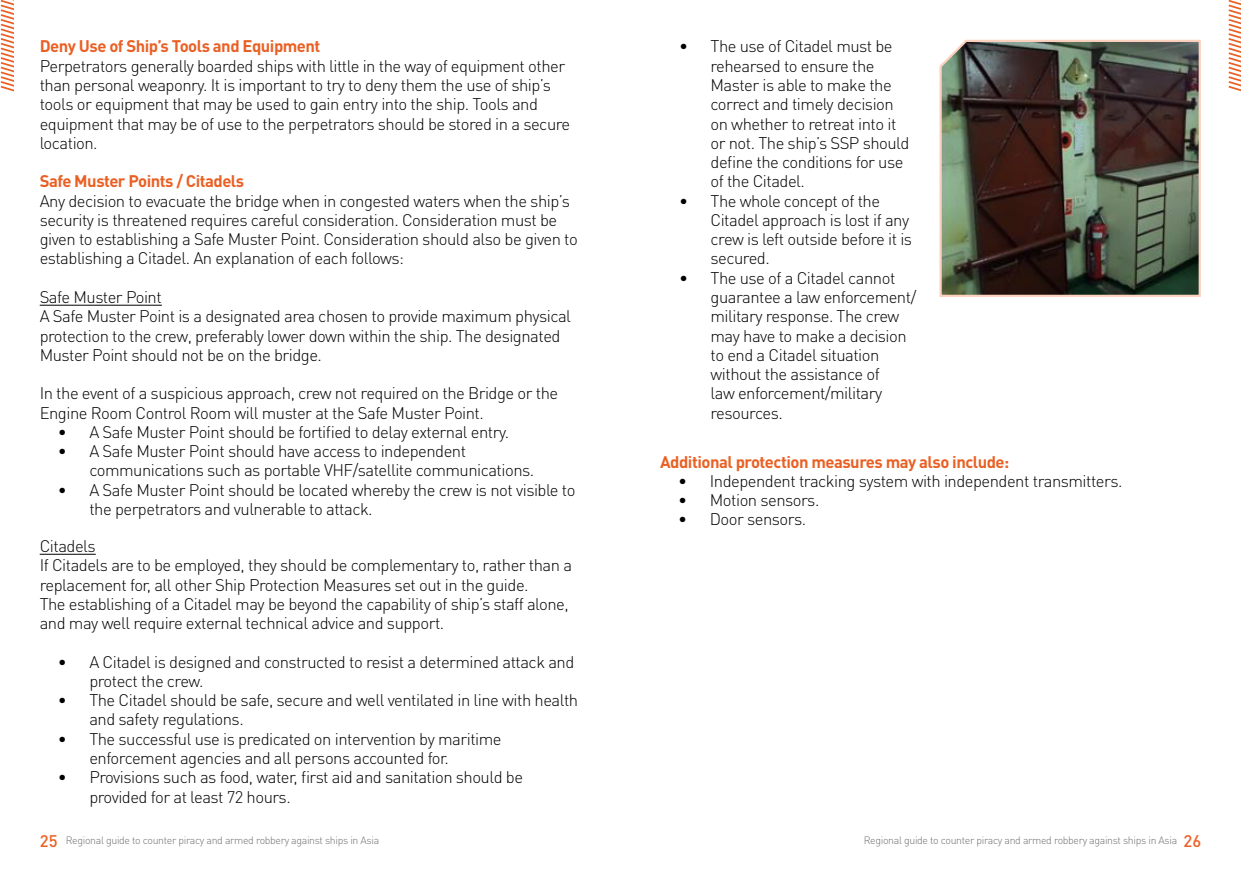
<style>
.page{position:relative;width:1241px;height:874px;background:#fff}
.page>*{position:absolute;margin:0;border:0;box-sizing:border-box;transform-origin:0 0}
.t1{font:300 16.62px/19.2px "DIN Pro";letter-spacing:-.03em;color:#000}
.t2{font:700 16.62px "DIN Pro";letter-spacing:-.03em;color:#ea6024}
.t3{font:300 10.5px "DIN Pro";letter-spacing:-.03em;color:#6d6e71}
.s1{font-weight:500;font-size:16.62px;color:#ea6024}
</style>
<div class="page">
<svg style="left:1228px;top:0;width:12px;height:91px"></svg>
<svg style="left:0;top:0;width:13px;height:91px"></svg>
<hr style="left:40px;top:304px;width:122px;height:1px;background:#000">
<hr style="left:40px;top:553px;width:56px;height:1px;background:#000">
<img style="left:939px;top:39px;width:262px;height:258px">
<p class="t2" style="left:40px;top:35px;width:282px">Deny Use of Ship’s Tools and Equipment</p>
<p class="t1" style="left:40px;top:55px;width:532px">Perpetrators generally boarded ships with little in the way of equipment other than personal weaponry. It is important to try to deny them the use of ship’s tools or equipment that may be used to gain entry into the ship. Tools and equipment that may be of use to the perpetrators should be stored in a secure location.</p>
<p class="t2" style="left:40px;top:170px;width:206px">Safe Muster Points / Citadels</p>
<p class="t1" style="left:40px;top:190px;width:539px">Any decision to evacuate the bridge when in congested waters when the ship’s security is threatened requires careful consideration. Consideration must be given to establishing a Safe Muster Point. Consideration should also be given to establishing a Citadel. An explanation of each follows:</p>
<p class="t1" style="left:40px;top:286px;width:533px">Safe Muster Point<br>A Safe Muster Point is a designated area chosen to provide maximum physical protection to the crew, preferably lower down within the ship. The designated Muster Point should not be on the bridge.</p>
<p class="t1" style="left:40px;top:383px;width:520px">In the event of a suspicious approach, crew not required on the Bridge or the<br>Engine Room Control Room will muster at the Safe Muster Point.</p>
<p class="t1" style="left:58px;top:421px;width:453px">• A Safe Muster Point should be fortified to delay external entry.</p>
<p class="t1" style="left:89px;top:440px;width:446px;text-indent:-32px">• A Safe Muster Point should have access to independent communications such as portable VHF/satellite communications.</p>
<p class="t1" style="left:89px;top:479px;width:487px;text-indent:-32px">• A Safe Muster Point should be located whereby the crew is not visible to the perpetrators and vulnerable to attack.</p>
<p class="t1" style="left:40px;top:535px;width:534px">Citadels<br>If Citadels are to be employed, they should be complementary to, rather than a replacement for, all other Ship Protection Measures set out in the guide.<br>The establishing of a Citadel may be beyond the capability of ship’s staff alone, and may well require external technical advice and support.</p>
<p class="t1" style="left:89px;top:651px;width:486px;text-indent:-32px">• A Citadel is designed and constructed to resist a determined attack and protect the crew.</p>
<p class="t1" style="left:89px;top:689px;width:490px;text-indent:-32px">• The Citadel should be safe, secure and well ventilated in line with health and safety regulations.</p>
<p class="t1" style="left:89px;top:728px;width:414px;text-indent:-32px">• The successful use is predicated on intervention by maritime enforcement agencies and all persons accounted for.</p>
<p class="t1" style="left:89px;top:766px;width:435px;text-indent:-32px">• Provisions such as food, water, first aid and sanitation should be provided for at least 72 hours.</p>
<p class="t1" style="left:710px;top:36px;width:200px;text-indent:-32px">• The use of Citadel must be rehearsed to ensure the<br>Master is able to make the correct and timely decision on whether to retreat into it or not. The ship’s SSP should define the conditions for use of the Citadel.</p>
<p class="t1" style="left:710px;top:190px;width:203px;text-indent:-32px">• The whole concept of the<br>Citadel approach is lost if any crew is left outside before it is secured.</p>
<p class="t1" style="left:710px;top:267px;width:207px;text-indent:-32px">• The use of a Citadel cannot guarantee a law enforcement/ military response. The crew may have to make a decision to end a Citadel situation without the assistance of<br>law enforcement/military resources.</p>
<p class="t2" style="left:660px;top:450px;width:350px">Additional protection measures may also include:</p>
<p class="t1" style="left:678px;top:470px;width:445px">• Independent tracking system with independent transmitters.</p>
<p class="t1" style="left:678px;top:489px;width:143px">• Motion sensors.</p>
<p class="t1" style="left:678px;top:508px;width:129px">• Door sensors.</p>
<p class="t3" style="left:40px;top:832px;width:341px"><span class="s1">25</span> Regional guide to counter piracy and armed robbery against ships in Asia</p>
<p class="t3" style="left:863px;top:832px;width:339px">Regional guide to counter piracy and armed robbery against ships in Asia <span class="s1">26</span></p>
</div>
